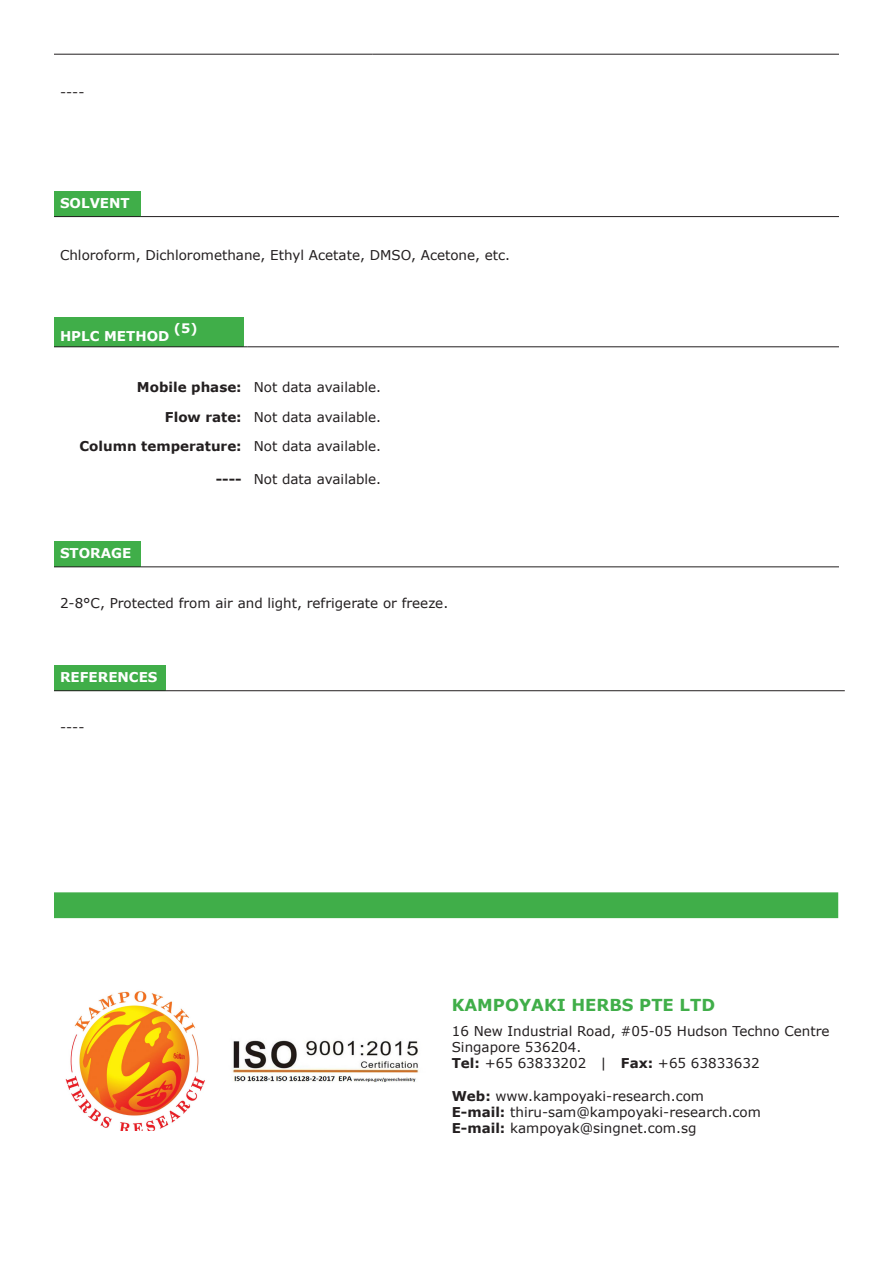
<style>
.page{position:relative;width:893px;height:1263px;background:#fff}
.page>*{position:absolute;margin:0;border:0;box-sizing:border-box;transform-origin:0 0}
.t1{font:700 16.5px "Verdana";color:#40ae49}
.t2{font:13.5px "Verdana";color:#231f20}
.t3{font:700 13.5px "Verdana";color:#231f20}
.t4{font:700 13.5px "Verdana";color:#fff}
.t5{font:700 13.05px "Verdana";color:#fff}
.s1{font-weight:700}
</style>
<div class="page">
<hr style="left:54px;top:54px;width:319px;height:1px;background:#231f20">
<hr style="left:373px;top:54px;width:466px;height:1px;background:#231f20">
<div style="left:54px;top:191px;width:86px;height:26px;background:#40ae49"></div>
<hr style="left:54px;top:216px;width:86px;height:1px;background:#231f20">
<hr style="left:140px;top:216px;width:699px;height:1px;background:#231f20">
<div style="left:54px;top:318px;width:189px;height:29px;background:#40ae49"></div>
<hr style="left:54px;top:347px;width:189px;height:1px;background:#231f20">
<hr style="left:248px;top:347px;width:591px;height:1px;background:#231f20">
<div style="left:54px;top:542px;width:86px;height:25px;background:#40ae49"></div>
<hr style="left:54px;top:567px;width:86px;height:1px;background:#231f20">
<hr style="left:140px;top:567px;width:699px;height:1px;background:#231f20">
<div style="left:54px;top:666px;width:112px;height:25px;background:#40ae49"></div>
<hr style="left:54px;top:690px;width:112px;height:1px;background:#231f20">
<hr style="left:166px;top:690px;width:679px;height:1px;background:#231f20">
<div style="left:54px;top:892px;width:784px;height:26px;background:#40ae49"></div>
<img style="left:65px;top:991px;width:140px;height:140px">
<img style="left:232px;top:1040px;width:187px;height:42px">
<p class="t2" style="left:60px;top:84px;width:26px">----</p>
<p class="t4" style="left:60px;top:194px;width:71px">SOLVENT</p>
<p class="t2" style="left:60px;top:247px;width:452px">Chloroform, Dichloromethane, Ethyl Acetate, DMSO, Acetone, etc.</p>
<p class="t4" style="left:60px;top:327px;width:111px">HPLC METHOD</p>
<p class="t5" style="left:174px;top:320px;width:25px">(5)</p>
<p class="t3" style="left:137px;top:378px;width:106px">Mobile phase:</p>
<p class="t2" style="left:254px;top:378px;width:129px">Not data available.</p>
<p class="t3" style="left:165px;top:408px;width:78px">Flow rate:</p>
<p class="t2" style="left:254px;top:408px;width:129px">Not data available.</p>
<p class="t3" style="left:80px;top:437px;width:164px">Column temperature:</p>
<p class="t2" style="left:254px;top:437px;width:129px">Not data available.</p>
<p class="t3" style="left:216px;top:471px;width:27px">----</p>
<p class="t2" style="left:254px;top:471px;width:129px">Not data available.</p>
<p class="t4" style="left:60px;top:544px;width:73px">STORAGE</p>
<p class="t2" style="left:60px;top:595px;width:390px">2-8°C, Protected from air and light, refrigerate or freeze.</p>
<p class="t4" style="left:60px;top:668px;width:99px">REFERENCES</p>
<p class="t2" style="left:60px;top:719px;width:26px">----</p>
<p class="t1" style="left:452px;top:994px;width:265px">KAMPOYAKI HERBS PTE LTD</p>
<p class="t2" style="left:452px;top:1022px;width:379px">16 New Industrial Road, #05-05 Hudson Techno Centre</p>
<p class="t2" style="left:452px;top:1039px;width:131px">Singapore 536204.</p>
<p class="t2" style="left:452px;top:1055px;width:309px"><span class="s1">Tel:</span> +65 63833202 | <span class="s1">Fax:</span> +65 63833632</p>
<p class="t2" style="left:452px;top:1087px;width:254px"><span class="s1">Web:</span> www.kampoyaki-research.com</p>
<p class="t2" style="left:452px;top:1103px;width:311px"><span class="s1">E-mail:</span> thiru-sam@kampoyaki-research.com</p>
<p class="t2" style="left:452px;top:1120px;width:246px"><span class="s1">E-mail:</span> kampoyak@singnet.com.sg</p>
</div>
